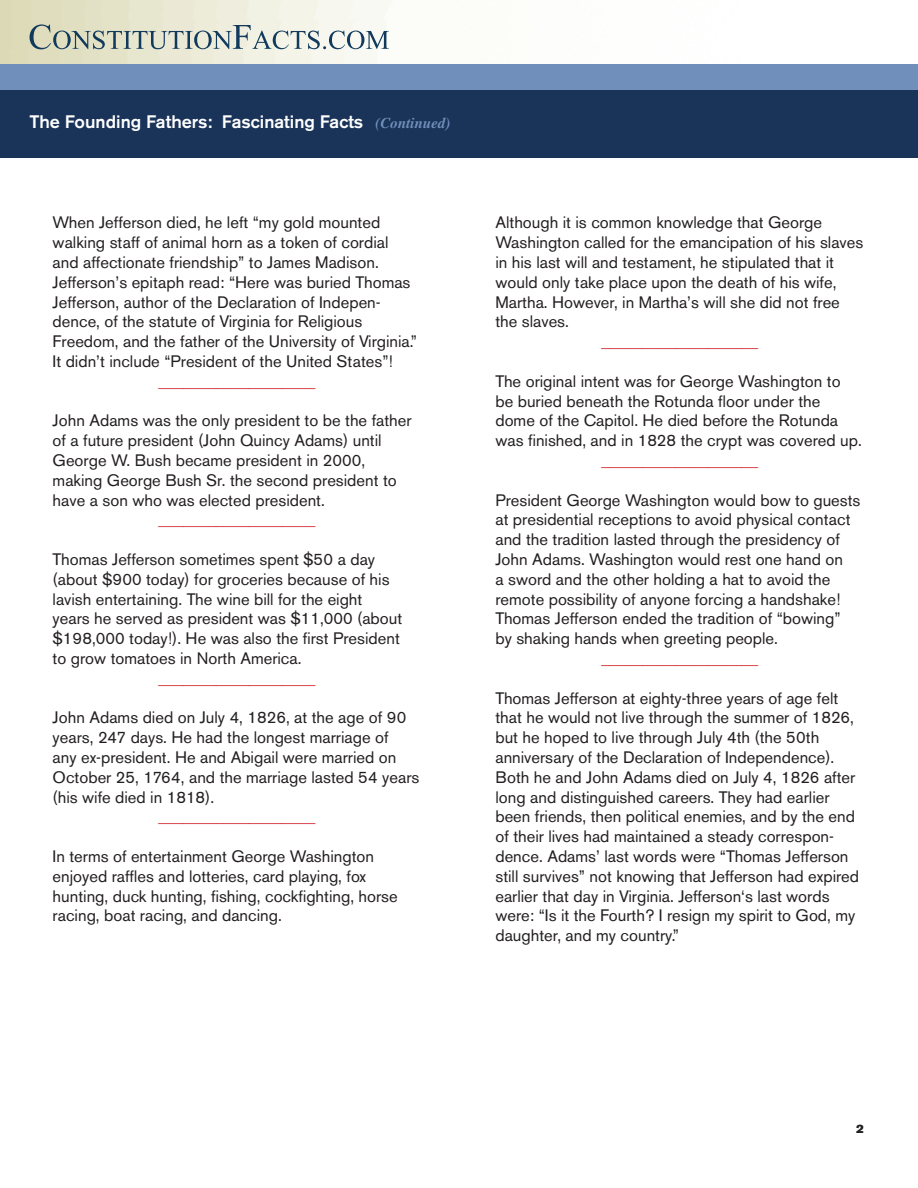
<style>
.page{position:relative;width:918px;height:1188px;background:#fff}
.page>*{position:absolute;margin:0;border:0;box-sizing:border-box;transform-origin:0 0}
.t1{font:500 18px "Akzidenz Grotesk BE";color:#fff}
.t2{font:16.5px/19.8px "Akzidenz Grotesk BE";color:#231f20}
.t3{font:16.5px "Akzidenz Grotesk BE";color:#d1232a}
.t4{font:12px "Akzidenz Grotesk BE Super";color:#231f20}
.s1{font-family:"Times";font-weight:700;font-style:italic;font-size:15px;color:#708fba}
</style>
<div class="page">
<div style="left:0;top:85px;width:918px;height:73px;background:#1a3359"></div>
<div style="left:0;top:64px;width:918px;height:26px;background:#708fba"></div>
<svg style="left:30px;top:24px;width:359px;height:25px;background:#c1c9c1"></svg>
<p class="t1" style="left:30px;top:110px;width:422px">The Founding Fathers: Fascinating Facts <span class="s1">(Continued)</span></p>
<p class="t2" style="left:53px;top:213px;width:366px">When Jefferson died, he left “my gold mounted walking staff of animal horn as a token of cordial and affectionate friendship” to James Madison.<br>Jefferson’s epitaph read: “Here was buried Thomas Jefferson, author of the Declaration of Indepen&shy;dence, of the statute of Virginia for Religious Freedom, and the father of the University of Virginia.” It didn’t include “President of the United States”!</p>
<p class="t3" style="left:159px;top:371px;width:158px">___________________</p>
<p class="t2" style="left:53px;top:411px;width:360px">John Adams was the only president to be the father of a future president (John Quincy Adams) until George W. Bush became president in 2000, making George Bush Sr. the second president to have a son who was elected president.</p>
<p class="t3" style="left:159px;top:510px;width:158px">___________________</p>
<p class="t2" style="left:53px;top:549px;width:351px">Thomas Jefferson sometimes spent $50 a day (about $900 today) for groceries because of his lavish entertaining. The wine bill for the eight years he served as president was $11,000 (about $198,000 today!). He was also the first President to grow tomatoes in North America.</p>
<p class="t3" style="left:159px;top:668px;width:158px">___________________</p>
<p class="t2" style="left:53px;top:708px;width:368px">John Adams died on July 4, 1826, at the age of 90 years, 247 days. He had the longest marriage of<br>any ex-president. He and Abigail were married on October 25, 1764, and the marriage lasted 54 years (his wife died in 1818).</p>
<p class="t3" style="left:159px;top:807px;width:158px">___________________</p>
<p class="t2" style="left:53px;top:846px;width:347px">In terms of entertainment George Washington enjoyed raffles and lotteries, card playing, fox hunting, duck hunting, fishing, cockfighting, horse racing, boat racing, and dancing.</p>
<p class="t2" style="left:495px;top:213px;width:369px">Although it is common knowledge that George Washington called for the emancipation of his slaves in his last will and testament, he stipulated that it would only take place upon the death of his wife, Martha. However, in Martha’s will she did not free the slaves.</p>
<p class="t3" style="left:601px;top:332px;width:158px">___________________</p>
<p class="t2" style="left:495px;top:371px;width:368px">The original intent was for George Washington to be buried beneath the Rotunda floor under the dome of the Capitol. He died before the Rotunda was finished, and in 1828 the crypt was covered up.</p>
<p class="t3" style="left:601px;top:450px;width:158px">___________________</p>
<p class="t2" style="left:495px;top:490px;width:367px">President George Washington would bow to guests at presidential receptions to avoid physical contact and the tradition lasted through the presidency of John Adams. Washington would rest one hand on<br>a sword and the other holding a hat to avoid the remote possibility of anyone forcing a handshake!<br>Thomas Jefferson ended the tradition of “bowing” by shaking hands when greeting people.</p>
<p class="t3" style="left:601px;top:648px;width:158px">___________________</p>
<p class="t2" style="left:495px;top:688px;width:365px">Thomas Jefferson at eighty-three years of age felt that he would not live through the summer of 1826, but he hoped to live through July 4th (the 50th anniversary of the Declaration of Independence).<br>Both he and John Adams died on July 4, 1826 after long and distinguished careers. They had earlier been friends, then political enemies, and by the end of their lives had maintained a steady correspon&shy;dence. Adams’ last words were “Thomas Jefferson still survives” not knowing that Jefferson had expired earlier that day in Virginia. Jefferson‘s last words were: “Is it the Fourth? I resign my spirit to God, my daughter, and my country.”</p>
<p class="t4" style="left:856px;top:1122px;width:9px">2</p>
</div>
